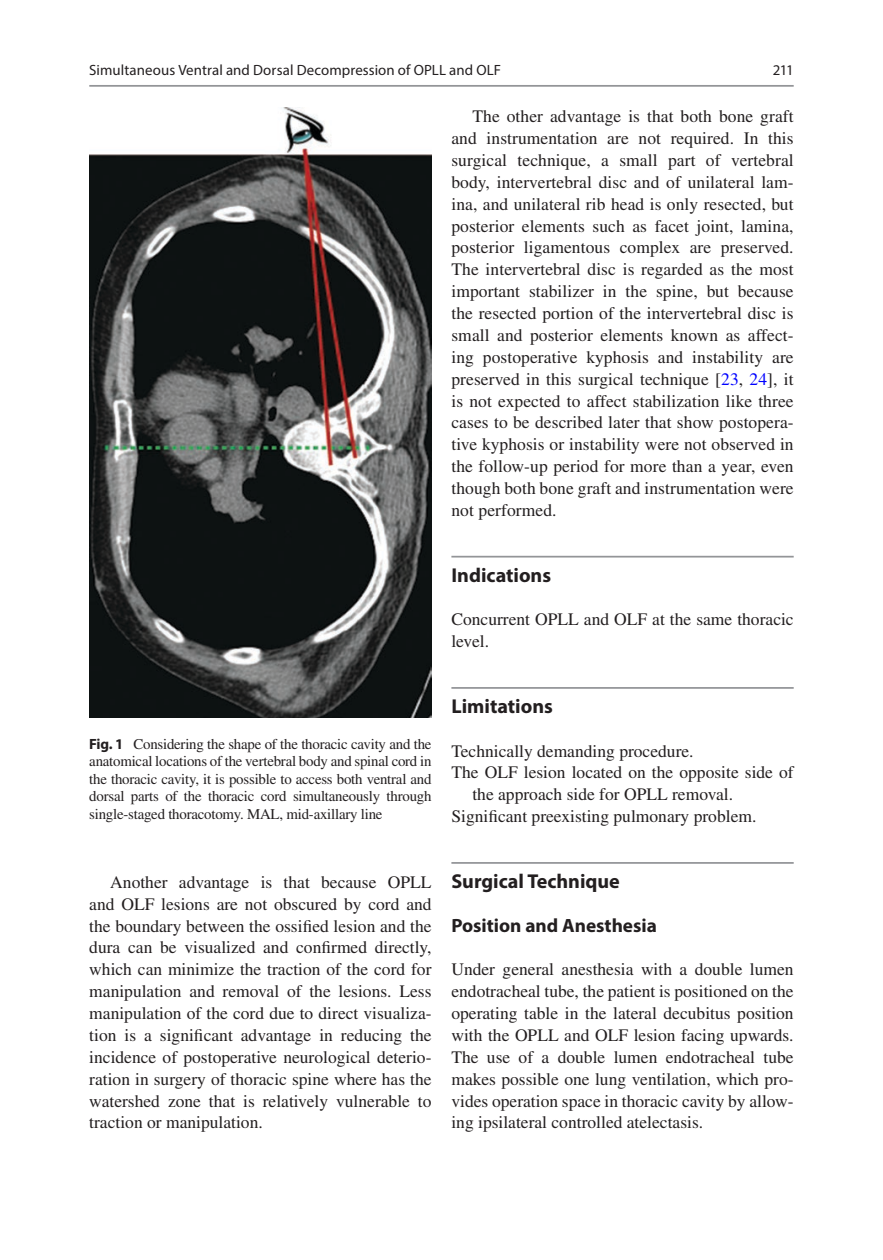
<style>
.page{position:relative;width:883px;height:1260px;background:#fff}
.page>*{position:absolute;margin:0;border:0;box-sizing:border-box;transform-origin:0 0}
.t1{font:700 20.12px "Myriad Pro";color:#231f20}
.t2{font:700 19.25px "Myriad Pro";color:#231f20}
.t3{font:17.5px/21.9px "Times LT Std";color:#231f20;text-align:justify}
.t4{font:14.88px/17.5px "Times LT Std";letter-spacing:-.015em;color:#231f20;text-align:justify}
.t5{font:14.88px "Myriad Pro Regular 3";letter-spacing:.005em;color:#231f20}
.t6{font:14.88px "Myriad Pro";color:#231f20}
.s1{color:#00f}
.s2{font-family:"Myriad Pro";font-weight:700}
</style>
<div class="page">
<hr style="left:451px;top:556px;width:343px;height:2px;background:#939598">
<hr style="left:451px;top:687px;width:343px;height:2px;background:#939598">
<hr style="left:451px;top:862px;width:343px;height:2px;background:#939598">
<img style="left:89px;top:107px;width:342px;height:610px">
<hr style="left:89px;top:85px;width:705px;height:2px;background:#939598">
<p class="t5" style="left:89px;top:61px;width:413px">Simultaneous Ventral and Dorsal Decompression of OPLL and OLF</p>
<p class="t6" style="left:773px;top:61px;width:22px">211</p>
<p class="t3" style="left:451px;top:105px;width:344px;text-indent:21px">The other advantage is that both bone graft and instrumentation are not required. In this surgical technique, a small part of vertebral body, intervertebral disc and of unilateral lam&shy;ina, and unilateral rib head is only resected, but posterior elements such as facet joint, lamina, posterior ligamentous complex are preserved.<br>The intervertebral disc is regarded as the most important stabilizer in the spine, but because the resected portion of the intervertebral disc is small and posterior elements known as affect&shy;ing postoperative kyphosis and instability are preserved in this surgical technique [<span class="s1">23</span>, <span class="s1">24</span>], it is not expected to affect stabilization like three cases to be described later that show postopera&shy;tive kyphosis or instability were not observed in the follow-up period for more than a year, even though both bone graft and instrumentation were not performed.</p>
<p class="t1" style="left:451px;top:562px;width:101px">Indications</p>
<p class="t3" style="left:451px;top:608px;width:344px">Concurrent OPLL and OLF at the same thoracic level.</p>
<p class="t4" style="left:89px;top:735px;width:344px"><span class="s2">Fig. 1</span> Considering the shape of the thoracic cavity and the anatomical locations of the vertebral body and spinal cord in the thoracic cavity, it is possible to access both ventral and dorsal parts of the thoracic cord simultaneously through single-staged thoracotomy. MAL, mid-axillary line</p>
<p class="t3" style="left:89px;top:871px;width:344px;text-indent:21px">Another advantage is that because OPLL and OLF lesions are not obscured by cord and the boundary between the ossified lesion and the dura can be visualized and confirmed directly, which can minimize the traction of the cord for manipulation and removal of the lesions. Less manipulation of the cord due to direct visualiza&shy;tion is a significant advantage in reducing the incidence of postoperative neurological deterio&shy;ration in surgery of thoracic spine where has the watershed zone that is relatively vulnerable to traction or manipulation.</p>
<p class="t1" style="left:451px;top:693px;width:103px">Limitations</p>
<p class="t3" style="left:451px;top:740px;width:244px">Technically demanding procedure.</p>
<p class="t3" style="left:451px;top:762px;width:344px">The OLF lesion located on the opposite side of</p>
<p class="t3" style="left:472px;top:783px;width:262px">the approach side for OPLL removal.</p>
<p class="t3" style="left:451px;top:805px;width:307px">Significant preexisting pulmonary problem.</p>
<p class="t1" style="left:451px;top:868px;width:170px">Surgical Technique</p>
<p class="t2" style="left:451px;top:913px;width:207px">Position and Anesthesia</p>
<p class="t3" style="left:451px;top:958px;width:344px">Under general anesthesia with a double lumen endotracheal tube, the patient is positioned on the operating table in the lateral decubitus position with the OPLL and OLF lesion facing upwards.<br>The use of a double lumen endotracheal tube makes possible one lung ventilation, which pro&shy;vides operation space in thoracic cavity by allow&shy;ing ipsilateral controlled atelectasis.</p>
</div>
